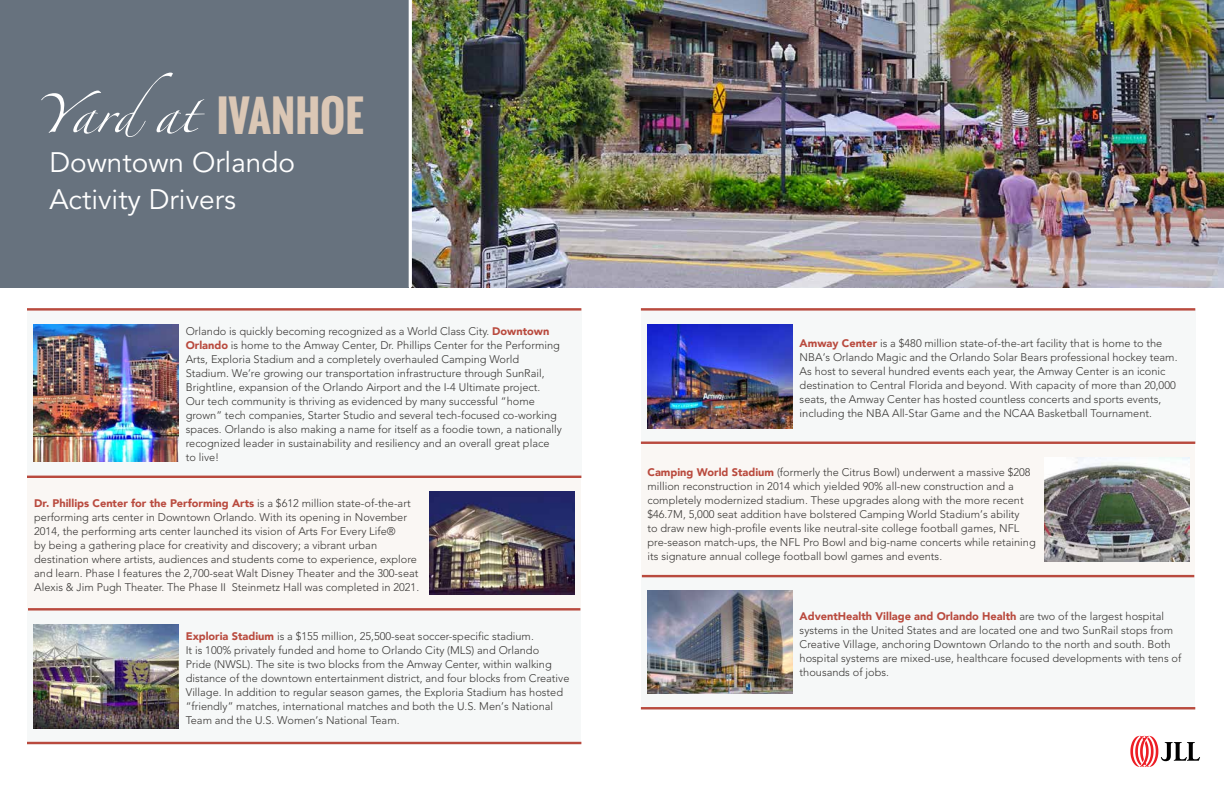
<style>
.page{position:relative;width:1224px;height:792px;background:#fff}
.page>*{position:absolute;margin:0;border:0;box-sizing:border-box;transform-origin:0 0}
.t1{font:700 42.2px "Oswald";color:#dbc7b5}
.t2{font:28px/37px "Avenir";color:#fff}
.t3{font:300 11px/14px "Avenir";color:#393735}
.s1{font-family:"Zapfino Extra LT One";font-weight:400;font-size:87.5px;color:#fff}
.s2{font-weight:900;color:#b94a3e}
</style>
<div class="page">
<div style="left:27px;top:309px;width:554px;height:169px;background:#f6f8f8"></div>
<div style="left:27px;top:608px;width:553px;height:136px;background:#f6f8f8"></div>
<div style="left:27px;top:477px;width:553px;height:132px;background:#faf7f4"></div>
<hr style="left:27px;top:308px;width:554px;height:3px;background:#b94a3e">
<hr style="left:27px;top:476px;width:554px;height:2px;background:#b94a3e">
<hr style="left:28px;top:608px;width:552px;height:3px;background:#b94a3e">
<hr style="left:27px;top:742px;width:554px;height:2px;background:#b94a3e">
<div style="left:641px;top:309px;width:554px;height:134px;background:#f6f8f8"></div>
<div style="left:641px;top:576px;width:554px;height:133px;background:#f6f8f8"></div>
<div style="left:641px;top:444px;width:554px;height:132px;background:#faf7f4"></div>
<hr style="left:641px;top:308px;width:554px;height:3px;background:#b94a3e">
<hr style="left:641px;top:442px;width:554px;height:2px;background:#b94a3e">
<hr style="left:642px;top:575px;width:552px;height:2px;background:#b94a3e">
<hr style="left:641px;top:707px;width:554px;height:2px;background:#b94a3e">
<img style="left:412px;top:0;width:812px;height:287px">
<div style="left:0;top:0;width:409px;height:287px;background:#67727e"></div>
<img style="left:1044px;top:457px;width:145px;height:104px">
<img style="left:647px;top:591px;width:145px;height:103px">
<img style="left:647px;top:324px;width:145px;height:104px">
<img style="left:429px;top:492px;width:145px;height:103px">
<img style="left:33px;top:624px;width:145px;height:104px">
<img style="left:33px;top:324px;width:145px;height:137px">
<svg style="left:1130px;top:736px;width:70px;height:31px"></svg>
<h1 class="t1" style="left:36px;top:84px;width:329px"><span class="s1">Yard at</span> IVANHOE</h1>
<h2 class="t2" style="left:49px;top:145px;width:247px">Downtown Orlando<br>Activity Drivers</h2>
<p class="t3" style="left:186px;top:325px;width:378px">Orlando is quickly becoming recognized as a World Class City. <span class="s2">Downtown Orlando</span> is home to the Amway Center, Dr. Phillips Center for the Performing Arts, Exploria Stadium and a completely overhauled Camping World Stadium. We’re growing our transportation infrastructure through SunRail, Brightline, expansion of the Orlando Airport and the I-4 Ultimate project.<br>Our tech community is thriving as evidenced by many successful “home grown” tech companies, Starter Studio and several tech-focused co-working spaces. Orlando is also making a name for itself as a foodie town, a nationally recognized leader in sustainability and resiliency and an overall great place to live!</p>
<p class="t3" style="left:34px;top:496px;width:387px"><span class="s2">Dr. Phillips Center for the Performing Arts</span> is a $612 million state-of-the-art performing arts center in Downtown Orlando. With its opening in November 2014, the performing arts center launched its vision of Arts For Every Life®<br>by being a gathering place for creativity and discovery; a vibrant urban destination where artists, audiences and students come to experience, explore and learn. Phase I features the 2,700-seat Walt Disney Theater and the 300-seat Alexis &amp; Jim Pugh Theater. The Phase II Steinmetz Hall was completed in 2021.</p>
<p class="t3" style="left:186px;top:629px;width:385px"><span class="s2">Exploria Stadium</span> is a $155 million, 25,500-seat soccer-specific stadium.<br>It is 100% privately funded and home to Orlando City (MLS) and Orlando<br>Pride (NWSL). The site is two blocks from the Amway Center, within walking distance of the downtown entertainment district, and four blocks from Creative Village. In addition to regular season games, the Exploria Stadium has hosted “friendly” matches, international matches and both the U.S. Men’s National Team and the U.S. Women’s National Team.</p>
<p class="t3" style="left:800px;top:336px;width:379px"><span class="s2">Amway Center</span> is a $480 million state-of-the-art facility that is home to the NBA’s Orlando Magic and the Orlando Solar Bears professional hockey team.<br>As host to several hundred events each year, the Amway Center is an iconic destination to Central Florida and beyond. With capacity of more than 20,000 seats, the Amway Center has hosted countless concerts and sports events, including the NBA All-Star Game and the NCAA Basketball Tournament.</p>
<p class="t3" style="left:648px;top:466px;width:390px"><span class="s2">Camping World Stadium</span> (formerly the Citrus Bowl) underwent a massive $208 million reconstruction in 2014 which yielded 90% all-new construction and a completely modernized stadium. These upgrades along with the more recent $46.7M, 5,000 seat addition have bolstered Camping World Stadium’s ability<br>to draw new high-profile events like neutral-site college football games, NFL pre-season match-ups, the NFL Pro Bowl and big-name concerts while retaining its signature annual college football bowl games and events.</p>
<p class="t3" style="left:800px;top:609px;width:383px"><span class="s2">AdventHealth Village and Orlando Health</span> are two of the largest hospital systems in the United States and are located one and two SunRail stops from Creative Village, anchoring Downtown Orlando to the north and south. Both hospital systems are mixed-use, healthcare focused developments with tens of thousands of jobs.</p>
</div>
